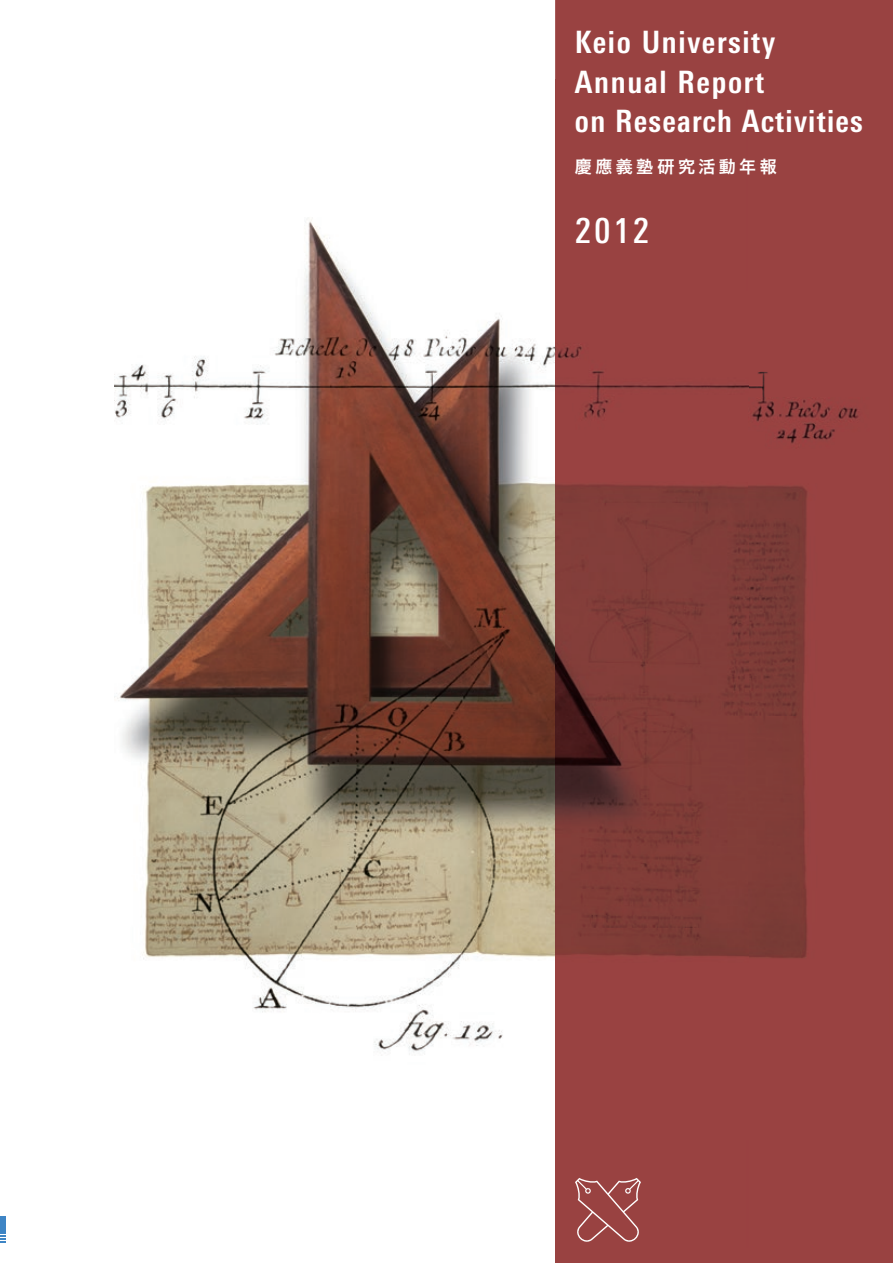
<style>
.page{position:relative;width:893px;height:1263px;background:#fff}
.page>*{position:absolute;margin:0;border:0;box-sizing:border-box;transform-origin:0 0}
.t1{font:500 condensed 35.1px "Linotype Univers";color:#fff}
.t2{font:700 condensed 30.9px/39.3px "Linotype Univers";letter-spacing:.045em;color:#fff}
.t3{font:16.95px "Hira Kaku Std W6";letter-spacing:.2em;color:#fff}
</style>
<div class="page">
<img style="left:114px;top:220px;width:441px;height:836px">
<svg style="left:555px;top:0;width:338px;height:1263px;background:#8f3f3d"></svg>
<div style="left:555px;top:1247px;width:338px;height:15px;background:#994241"></div>
<svg style="left:575px;top:1178px;width:66px;height:64px;background:#a55958"></svg>
<svg style="left:0;top:1235px;width:6px;height:8px"></svg>
<div style="left:0;top:1216px;width:6px;height:17px;background:#3e85c5"></div>
<p class="t2" style="left:575px;top:22px;width:289px">Keio University<br>Annual Report<br>on Research Activities</p>
<p class="t3" style="left:575px;top:153px;width:203px">慶應義塾研究活動年報</p>
<p class="t1" style="left:575px;top:210px;width:76px">2012</p>
</div>
